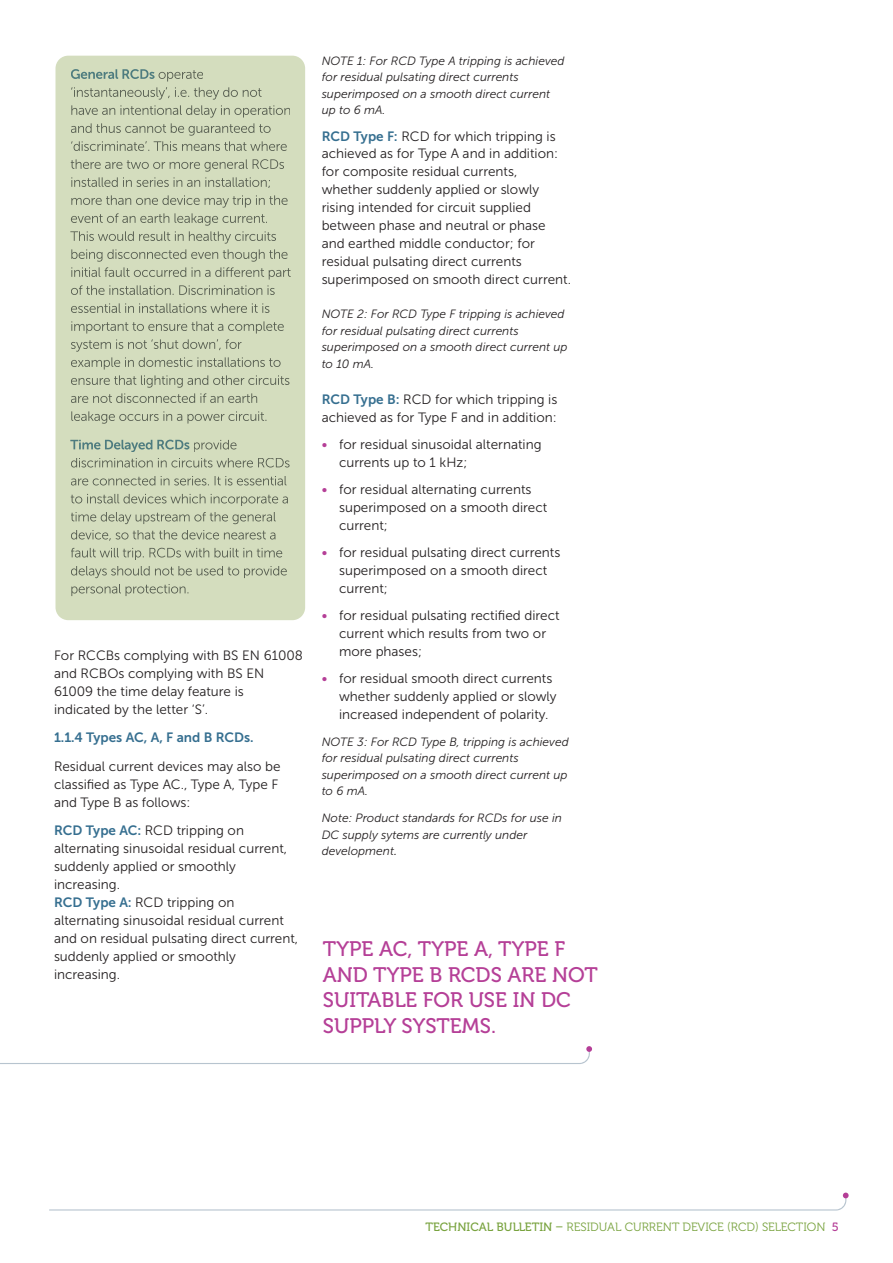
<style>
.page{position:relative;width:893px;height:1263px;background:#fff}
.page>*{position:absolute;margin:0;border:0;box-sizing:border-box;transform-origin:0 0}
.t1{font:21px/25.5px "Museo 500";color:#b53f97}
.t2{font:13.5px/18px "Museo Sans 300";color:#231f20}
.t3{font:13.5px "Museo Sans 700";color:#366f90}
.t4{font:italic 12px/16.5px "Museo Sans 300";color:#231f20}
.t5{font:12px "Museo 300";color:#79a33f}
.s1{font-family:"Museo Sans 700";color:#366f90}
.s2{font-family:"Museo Sans 500";color:#b53f97}
.s3{font-size:13.5px}
.s4{font-family:"Museo 500"}
.s5{font-family:"Museo 500";color:#b53f97}
</style>
<div class="page">
<svg style="left:0;top:1046px;width:592px;height:18px"></svg>
<svg style="left:49px;top:1192px;width:800px;height:18px"></svg>
<svg style="left:56px;top:56px;width:249px;height:564px;background:#cdd5b7"></svg>
<svg style="left:71px;top:69px;width:132px;height:28px;background:#bbc7ad"></svg>
<svg style="left:71px;top:105px;width:100px;height:10px"></svg>
<svg style="left:71px;top:123px;width:95px;height:10px"></svg>
<svg style="left:71px;top:141px;width:106px;height:10px"></svg>
<svg style="left:71px;top:159px;width:104px;height:10px"></svg>
<svg style="left:71px;top:177px;width:92px;height:10px"></svg>
<svg style="left:71px;top:195px;width:105px;height:10px"></svg>
<svg style="left:71px;top:213px;width:98px;height:10px"></svg>
<svg style="left:70px;top:231px;width:113px;height:10px"></svg>
<svg style="left:71px;top:249px;width:97px;height:28px;background:#bfc8ac"></svg>
<svg style="left:71px;top:285px;width:92px;height:10px"></svg>
<svg style="left:71px;top:303px;width:93px;height:10px"></svg>
<svg style="left:71px;top:321px;width:102px;height:82px;background:#c3ccaf"></svg>
<svg style="left:71px;top:411px;width:88px;height:13px"></svg>
<svg style="left:70px;top:440px;width:167px;height:12px;background:#afc0a9"></svg>
<svg style="left:71px;top:458px;width:96px;height:9px"></svg>
<svg style="left:71px;top:476px;width:98px;height:9px"></svg>
<svg style="left:71px;top:494px;width:96px;height:9px"></svg>
<svg style="left:71px;top:512px;width:91px;height:12px"></svg>
<svg style="left:71px;top:530px;width:106px;height:11px"></svg>
<svg style="left:71px;top:548px;width:104px;height:12px"></svg>
<svg style="left:71px;top:566px;width:98px;height:12px"></svg>
<svg style="left:71px;top:584px;width:92px;height:12px"></svg>
<p class="t2" style="left:54px;top:646px;width:250px">For RCCBs complying with BS EN 61008 and RCBOs complying with BS EN<br>61009 the time delay feature is indicated by the letter ‘S’.</p>
<p class="t3" style="left:54px;top:730px;width:201px">1.1.4 Types AC, A, F and B RCDs.</p>
<p class="t2" style="left:54px;top:757px;width:228px">Residual current devices may also be classified as Type AC., Type A, Type F and Type B as follows:</p>
<p class="t2" style="left:54px;top:822px;width:246px"><span class="s1">RCD Type AC:</span> RCD tripping on alternating sinusoidal residual current, suddenly applied or smoothly increasing.<br><span class="s1">RCD Type A:</span> RCD tripping on alternating sinusoidal residual current and on residual pulsating direct current, suddenly applied or smoothly increasing.</p>
<p class="t4" style="left:322px;top:52px;width:244px">NOTE 1: For RCD Type A tripping is achieved for residual pulsating direct currents superimposed on a smooth direct current up to 6 mA.</p>
<p class="t2" style="left:322px;top:128px;width:238px;line-height:16.5px"><span class="s1">RCD Type F:</span> RCD for which tripping is achieved as for Type A and in addition:</p>
<p class="t2" style="left:322px;top:162px;width:251px">for composite residual currents, whether suddenly applied or slowly rising intended for circuit supplied between phase and neutral or phase and earthed middle conductor; for residual pulsating direct currents superimposed on smooth direct current.</p>
<p class="t4" style="left:322px;top:306px;width:247px">NOTE 2: For RCD Type F tripping is achieved for residual pulsating direct currents superimposed on a smooth direct current up to 10 mA.</p>
<p class="t2" style="left:322px;top:390px;width:237px"><span class="s1">RCD Type B:</span> RCD for which tripping is achieved as for Type F and in addition:</p>
<p class="t2" style="left:339px;top:435px;width:204px;text-indent:-17px"><span class="s2">•</span> for residual sinusoidal alternating currents up to 1 kHz;</p>
<p class="t2" style="left:339px;top:480px;width:210px;text-indent:-17px"><span class="s2">•</span> for residual alternating currents superimposed on a smooth direct current;</p>
<p class="t2" style="left:339px;top:543px;width:223px;text-indent:-17px"><span class="s2">•</span> for residual pulsating direct currents superimposed on a smooth direct current;</p>
<p class="t2" style="left:339px;top:606px;width:222px;text-indent:-17px"><span class="s2">•</span> for residual pulsating rectified direct current which results from two or more phases;</p>
<p class="t2" style="left:339px;top:669px;width:219px;text-indent:-17px"><span class="s2">•</span> for residual smooth direct currents whether suddenly applied or slowly increased independent of polarity.</p>
<p class="t4" style="left:322px;top:733px;width:249px">NOTE 3: For RCD Type B, tripping is achieved for residual pulsating direct currents superimposed on a smooth direct current up to 6 mA.</p>
<p class="t4" style="left:322px;top:810px;width:242px">Note: Product standards for RCDs for use in<br>DC supply sytems are currently under development<span class="s3">.</span></p>
<h1 class="t1" style="left:323px;top:938px;width:276px">TYPE AC, TYPE A, TYPE F<br>AND TYPE B RCDS ARE NOT<br>SUITABLE FOR USE IN DC<br>SUPPLY SYSTEMS.</h1>
<p class="t5" style="left:425px;top:1222px;width:415px"><span class="s4">TECHNICAL BULLETIN –</span> RESIDUAL CURRENT DEVICE (RCD) SELECTION <span class="s5">5</span></p>
</div>
